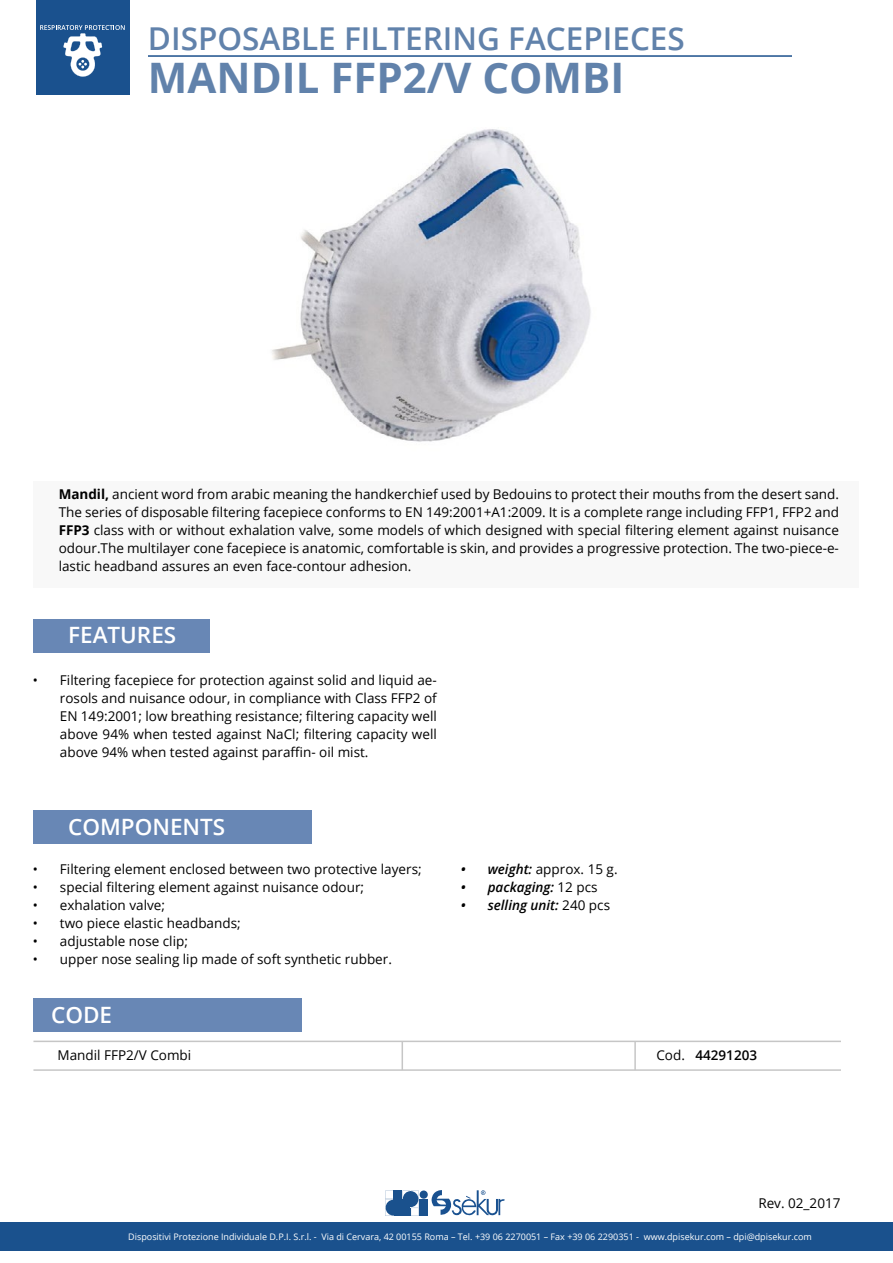
<style>
.page{position:relative;width:893px;height:1263px;background:#fff}
.page>*{position:absolute;margin:0;border:0;box-sizing:border-box;transform-origin:0 0}
.t1{font:700 42px "Open Sans";color:#6182ab}
.t2{font:600 31.5px "Open Sans";color:#6182ab}
.t3{font:600 22.5px "Open Sans";color:#fff}
.t4{font:13.5px/18px "Open Sans";color:#000;text-align:justify}
.t5{font:italic 600 13.5px "Open Sans";color:#000}
.t6{font:600 13.5px "Open Sans";color:#000}
.t7{font:9px "Open Sans";color:#fff}
.s1{font-weight:700}
.s2{font-weight:600;font-style:italic}
.s3{font-weight:400;font-style:normal}
.s4{font-weight:400}
</style>
<div class="page">
<hr style="left:148px;top:55px;width:644px;height:2px;background:#1b508c">
<div style="left:0;top:1222px;width:893px;height:29px;background:#1a518d"></div>
<svg style="left:431px;top:1190px;width:74px;height:26px"></svg>
<div style="left:394px;top:1199px;width:8px;height:8px;background:#1a518d"></div>
<div style="left:394px;top:1208px;width:8px;height:8px;background:#1a518d"></div>
<div style="left:394px;top:1191px;width:8px;height:8px;background:#1a518d"></div>
<div style="left:420px;top:1208px;width:8px;height:8px;background:#1a518d"></div>
<div style="left:420px;top:1199px;width:8px;height:8px;background:#1a518d"></div>
<div style="left:420px;top:1190px;width:8px;height:9px;background:#1a518d;border-radius:50%"></div>
<svg style="left:402px;top:1191px;width:17px;height:25px"></svg>
<svg style="left:385px;top:1191px;width:8px;height:25px"></svg>
<div style="left:36px;top:0;width:94px;height:95px;background:#1a518e"></div>
<svg style="left:40px;top:25px;width:85px;height:52px"></svg>
<img style="left:272px;top:129px;width:319px;height:313px">
<div style="left:33px;top:998px;width:269px;height:33px;background:#6887b5"></div>
<hr style="left:634px;top:1041px;width:2px;height:29px;background:#c6c6c6">
<svg style="left:402px;top:1042px;width:1px;height:27px"></svg>
<hr style="left:33px;top:1040px;width:808px;height:2px;background:#c6c6c6">
<hr style="left:33px;top:1069px;width:808px;height:2px;background:#c6c6c6">
<div style="left:33px;top:481px;width:826px;height:107px;background:#f8f8f8"></div>
<div style="left:33px;top:810px;width:278px;height:34px;background:#6887b5"></div>
<div style="left:33px;top:619px;width:176px;height:33px;background:#6887b5"></div>
<h2 class="t2" style="left:148px;top:17px;width:538px">DISPOSABLE FILTERING FACEPIECES</h2>
<h1 class="t1" style="left:148px;top:48px;width:478px">MANDIL FFP2/V COMBI</h1>
<p class="t4" style="left:59px;top:484px;width:782px"><span class="s1">Mandil,</span> ancient word from arabic meaning the handkerchief used by Bedouins to protect their mouths from the desert sand.<br>The series of disposable filtering facepiece conforms to EN 149:2001+A1:2009. It is a complete range including FFP1, FFP2 and <span class="s1">FFP3</span> class with or without exhalation valve, some models of which designed with special filtering element against nuisance odour.The multilayer cone facepiece is anatomic, comfortable is skin, and provides a progressive protection. The two-piece-e&shy;lastic headband assures an even face-contour adhesion.</p>
<h3 class="t3" style="left:68px;top:620px;width:110px">FEATURES</h3>
<p class="t4" style="left:60px;top:671px;width:378px;text-indent:-27px">• Filtering facepiece for protection against solid and liquid ae&shy;rosols and nuisance odour, in compliance with Class FFP2 of EN 149:2001; low breathing resistance; filtering capacity well above 94% when tested against NaCl; filtering capacity well above 94% when tested against paraffin- oil mist.</p>
<h3 class="t3" style="left:68px;top:811px;width:159px">COMPONENTS</h3>
<p class="t4" style="left:33px;top:860px;width:390px">• Filtering element enclosed between two protective layers;</p>
<p class="t4" style="left:33px;top:878px;width:333px">• special filtering element against nuisance odour;</p>
<p class="t4" style="left:33px;top:896px;width:134px">• exhalation valve;</p>
<p class="t4" style="left:33px;top:914px;width:209px">• two piece elastic headbands;</p>
<p class="t4" style="left:33px;top:932px;width:157px">• adjustable nose clip;</p>
<p class="t4" style="left:33px;top:950px;width:360px">• upper nose sealing lip made of soft synthetic rubber.</p>
<p class="t4" style="left:461px;top:860px;width:158px"><span class="s2">• weight:</span> approx. 15 g.</p>
<p class="t5" style="left:461px;top:878px;width:138px">• packaging: <span class="s3">12 pcs</span></p>
<p class="t5" style="left:461px;top:896px;width:151px">• selling unit: <span class="s3">240 pcs</span></p>
<h3 class="t3" style="left:51px;top:1000px;width:63px">CODE</h3>
<p class="t4" style="left:57px;top:1045px;width:135px">Mandil FFP2/V Combi</p>
<p class="t6" style="left:656px;top:1045px;width:102px"><span class="s4">Cod.</span> 44291203</p>
<p class="t4" style="left:758px;top:1194px;width:84px">Rev. 02_2017</p>
<p class="t7" style="left:128px;top:1230px;width:685px">Dispositivi Protezione Individuale D.P.I. S.r.l. - Via di Cervara, 42 00155 Roma – Tel. +39 06 2270051 – Fax +39 06 2290351 - www.dpisekur.com – dpi@dpisekur.com</p>
</div>
